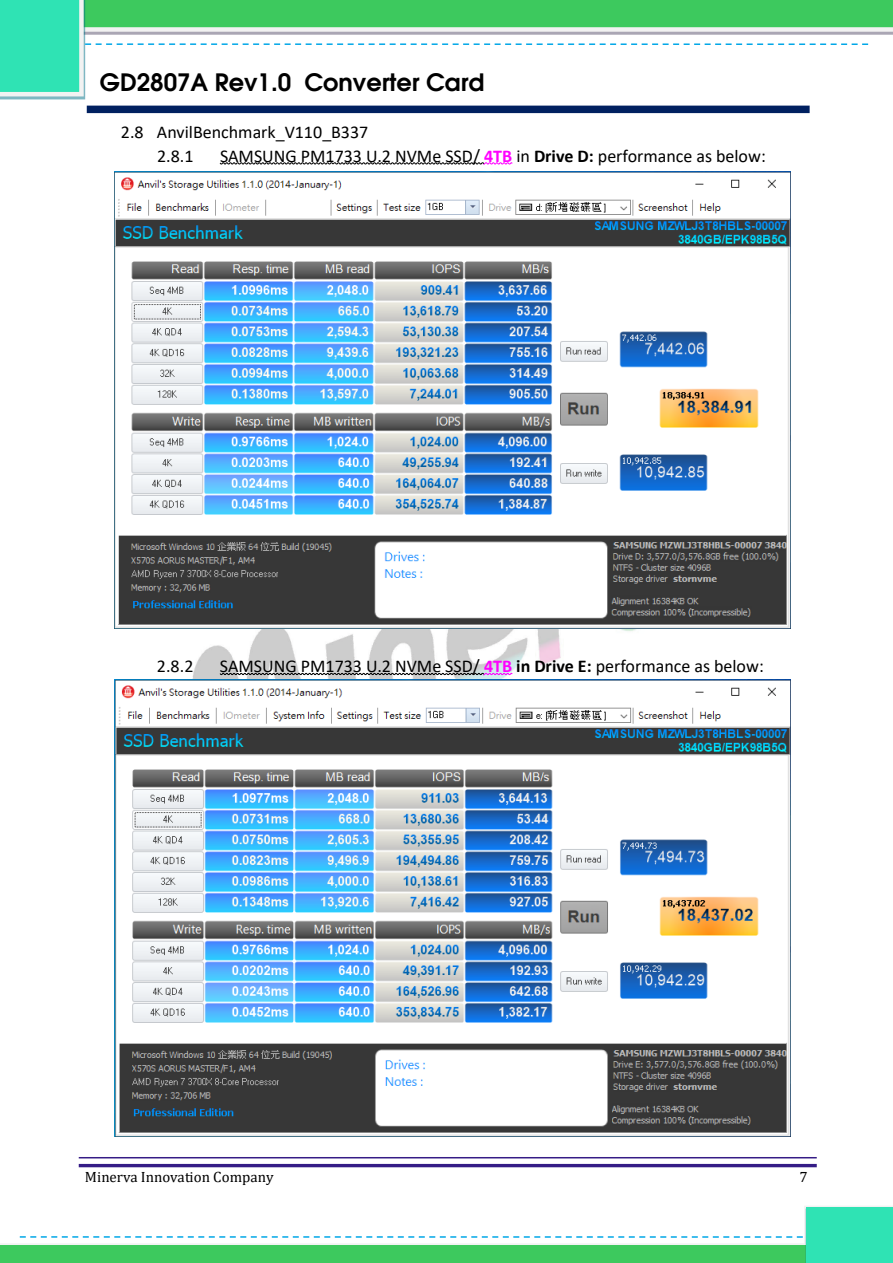
<style>
.page{position:relative;width:893px;height:1263px;background:#fff}
.page>*{position:absolute;margin:0;border:0;box-sizing:border-box;transform-origin:0 0}
.t1{font:600 24px "Avant Garde";color:#000}
.t2{font:18px/24.2px "Calibri";color:#000}
.t3{font:15px "Cambria";color:#000}
.s1{font-weight:700;color:#f0f}
.s2{font-weight:700}
</style>
<div class="page">
<svg style="left:0;top:0;width:893px;height:99px"></svg>
<img style="left:114px;top:629px;width:677px;height:51px">
<svg style="left:0;top:1206px;width:893px;height:57px"></svg>
<hr style="left:79px;top:1164px;width:738px;height:3px;background:#351c86">
<hr style="left:79px;top:1157px;width:738px;height:1px;background:#351c86">
<div style="left:87px;top:106px;width:723px;height:7px;background:#002060"></div>
<svg style="left:219px;top:162px;width:294px;height:3px"></svg>
<svg style="left:219px;top:673px;width:294px;height:2px"></svg>
<img style="left:114px;top:172px;width:677px;height:457px">
<img style="left:114px;top:680px;width:677px;height:456px">
<h1 class="t1" style="left:100px;top:67px;width:386px">GD2807A Rev1.0 Converter Card</h1>
<p class="t2" style="left:157px;top:119px;width:213px;text-indent:-36px">2.8 AnvilBenchmark_V110_B337<br>2.8.1</p>
<p class="t2" style="left:220px;top:143px;width:547px">SAMSUNG PM1733 U.2 NVMe SSD/ <span class="s1">4TB</span> in <span class="s2">Drive D:</span> performance as below:</p>
<p class="t2" style="left:157px;top:654px;width:38px">2.8.2</p>
<p class="t2" style="left:220px;top:654px;width:545px">SAMSUNG PM1733 U.2 NVMe SSD/ <span class="s1">4TB</span> <span class="s2">in Drive E:</span> performance as below:</p>
<p class="t3" style="left:85px;top:1168px;width:190px">Minerva Innovation Company</p>
<p class="t3" style="left:800px;top:1168px;width:10px">7</p>
</div>
